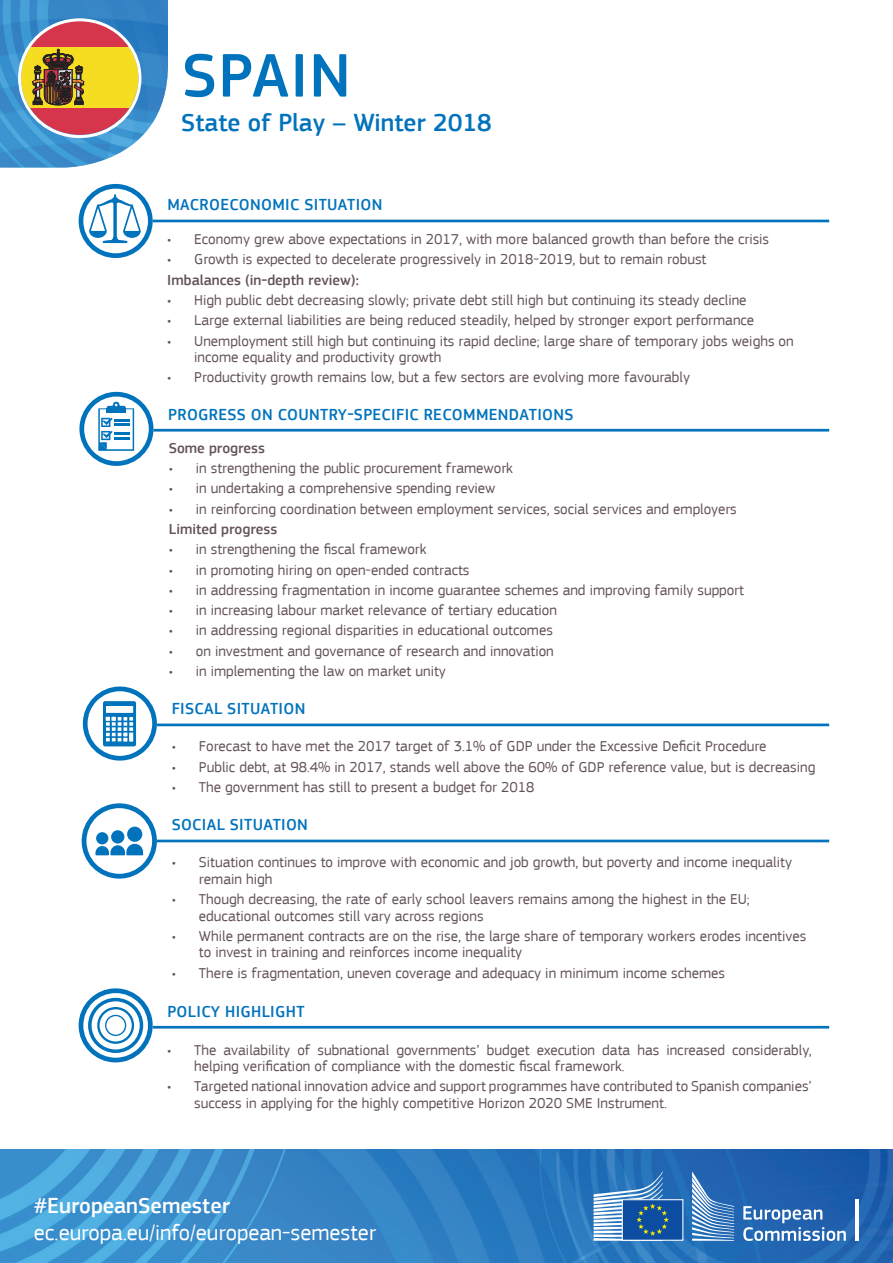
<style>
.page{position:relative;width:893px;height:1263px;background:#fff}
.page>*{position:absolute;margin:0;border:0;box-sizing:border-box;transform-origin:0 0}
.t1{font:500 64.05px "EC Square Sans Pro";letter-spacing:.02em;color:#0073bc}
.t2{font:500 25.65px "EC Square Sans Pro";color:#0073bc}
.t3{font:22.5px/27px "EC Square Sans Pro";color:#fff}
.t4{font:500 16.5px "EC Square Sans Pro";letter-spacing:.02em;color:#0073bc}
.t5{font:15px/16.5px "EC Square Sans Pro";color:#63525b}
.Title__alternative{font:500 15px "EC Square Sans Pro";color:#63525b}
.s1{font-weight:500}
</style>
<div class="page">
<img style="left:0;top:1150px;width:893px;height:113px">
<svg style="left:0;top:0;width:168px;height:168px;background:#849599"></svg>
<svg style="left:743px;top:1206px;width:103px;height:35px;background:#5a8ac3"></svg>
<hr style="left:855px;top:1199px;width:3px;height:42px;background:#fff">
<svg style="left:692px;top:1171px;width:42px;height:70px;background:#5d8fc6"></svg>
<div style="left:622px;top:1200px;width:61px;height:40px;background:#0d4da1"></div>
<div style="left:622px;top:1199px;width:61px;height:42px;border:1px solid #fff"></div>
<svg style="left:594px;top:1171px;width:75px;height:70px"></svg>
<svg style="left:79px;top:184px;width:74px;height:74px"></svg>
<svg style="left:79px;top:392px;width:74px;height:74px"></svg>
<hr style="left:153px;top:220px;width:676px;height:2px;background:#0073bc">
<hr style="left:157px;top:723px;width:672px;height:3px;background:#0073bc">
<hr style="left:157px;top:840px;width:672px;height:2px;background:#0073bc">
<hr style="left:153px;top:1026px;width:676px;height:2px;background:#0073bc">
<hr style="left:153px;top:429px;width:676px;height:3px;background:#0073bc">
<svg style="left:83px;top:686px;width:74px;height:75px"></svg>
<svg style="left:79px;top:988px;width:74px;height:74px"></svg>
<svg style="left:82px;top:803px;width:75px;height:75px"></svg>
<p class="t1" style="left:182px;top:38px;width:170px">SPAIN</p>
<p class="t2" style="left:181px;top:107px;width:312px">State of Play – Winter 2018</p>
<p class="t4" style="left:167px;top:195px;width:217px">MACROECONOMIC SITUATION</p>
<p class="t5" style="left:167px;top:231px;width:603px">• Economy grew above expectations in 2017, with more balanced growth than before the crisis</p>
<p class="t5" style="left:167px;top:251px;width:541px">• Growth is expected to decelerate progressively in 2018-2019, but to remain robust</p>
<p class="Title__alternative" style="left:167px;top:271px;width:193px">Imbalances (in-depth review):</p>
<p class="t5" style="left:167px;top:292px;width:581px">• High public debt decreasing slowly; private debt still high but continuing its steady decline</p>
<p class="t5" style="left:167px;top:312px;width:588px">• Large external liabilities are being reduced steadily, helped by stronger export performance</p>
<p class="t5" style="left:194px;top:333px;width:601px;text-indent:-27px">• Unemployment still high but continuing its rapid decline; large share of temporary jobs weighs on income equality and productivity growth</p>
<p class="t5" style="left:167px;top:369px;width:524px">• Productivity growth remains low, but a few sectors are evolving more favourably</p>
<p class="t4" style="left:168px;top:405px;width:407px">PROGRESS ON COUNTRY-SPECIFIC RECOMMENDATIONS</p>
<p class="Title__alternative" style="left:169px;top:439px;width:98px">Some progress</p>
<p class="t5" style="left:169px;top:460px;width:346px">• in strengthening the public procurement framework</p>
<p class="t5" style="left:169px;top:480px;width:328px">• in undertaking a comprehensive spending review</p>
<p class="t5" style="left:169px;top:500px;width:569px">• in reinforcing coordination between employment services, social services and employers</p>
<p class="Title__alternative" style="left:169px;top:520px;width:110px">Limited progress</p>
<p class="t5" style="left:169px;top:541px;width:259px">• in strengthening the fiscal framework</p>
<p class="t5" style="left:169px;top:561px;width:302px">• in promoting hiring on open-ended contracts</p>
<p class="t5" style="left:169px;top:582px;width:577px">• in addressing fragmentation in income guarantee schemes and improving family support</p>
<p class="t5" style="left:169px;top:602px;width:390px">• in increasing labour market relevance of tertiary education</p>
<p class="t5" style="left:169px;top:622px;width:386px">• in addressing regional disparities in educational outcomes</p>
<p class="t5" style="left:169px;top:643px;width:386px">• on investment and governance of research and innovation</p>
<p class="t5" style="left:169px;top:663px;width:279px">• in implementing the law on market unity</p>
<p class="t4" style="left:172px;top:699px;width:135px">FISCAL SITUATION</p>
<p class="t5" style="left:172px;top:738px;width:596px">• Forecast to have met the 2017 target of 3.1% of GDP under the Excessive Deficit Procedure</p>
<p class="t5" style="left:172px;top:758px;width:645px">• Public debt, at 98.4% in 2017, stands well above the 60% of GDP reference value, but is decreasing</p>
<p class="t5" style="left:172px;top:779px;width:364px">• The government has still to present a budget for 2018</p>
<p class="t4" style="left:172px;top:815px;width:138px">SOCIAL SITUATION</p>
<p class="t5" style="left:199px;top:854px;width:595px;text-indent:-27px">• Situation continues to improve with economic and job growth, but poverty and income inequality remain high</p>
<p class="t5" style="left:199px;top:891px;width:552px;text-indent:-27px">• Though decreasing, the rate of early school leavers remains among the highest in the EU; educational outcomes still vary across regions</p>
<p class="t5" style="left:199px;top:928px;width:609px;text-indent:-27px">• While permanent contracts are on the rise, the large share of temporary workers erodes incentives to invest in training and reinforces income inequality</p>
<p class="t5" style="left:172px;top:965px;width:555px">• There is fragmentation, uneven coverage and adequacy in minimum income schemes</p>
<p class="t4" style="left:167px;top:1001px;width:139px">POLICY HIGHLIGHT</p>
<p class="t5" style="left:194px;top:1041px;width:619px;text-indent:-27px">• The availability of subnational governments’ budget execution data has increased considerably, helping verification of compliance with the domestic fiscal framework.</p>
<p class="t5" style="left:194px;top:1078px;width:619px;text-indent:-27px">• Targeted national innovation advice and support programmes have contributed to Spanish companies’ success in applying for the highly competitive Horizon 2020 SME Instrument.</p>
<p class="t3" style="left:34px;top:1192px;width:344px"><span class="s1">#EuropeanSemester </span>ec.europa.eu/info/european-semester</p>
</div>
